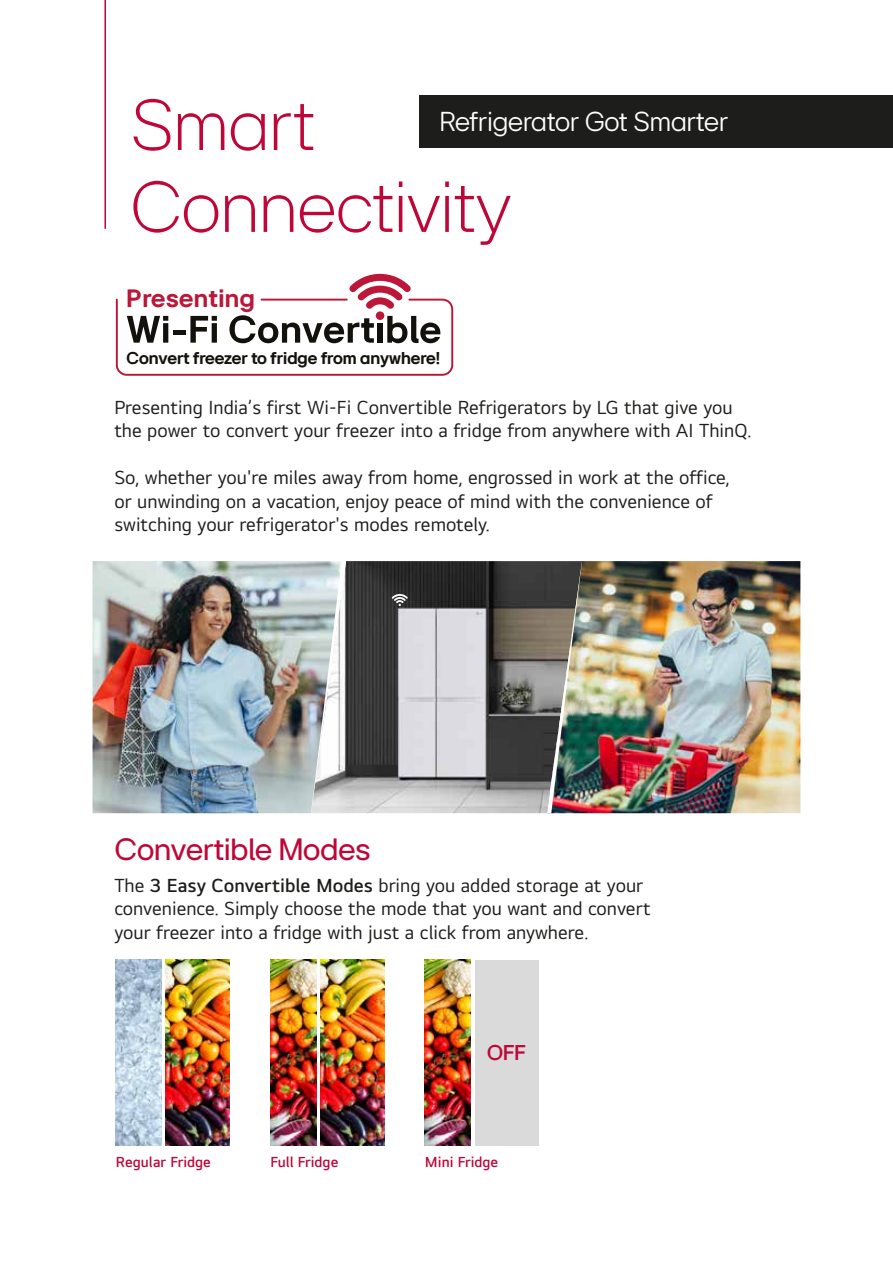
<style>
.page{position:relative;width:893px;height:1263px;background:#fff}
.page>*{position:absolute;margin:0;border:0;box-sizing:border-box;transform-origin:0 0}
.t1{font:100 75px/81.9px "LGEI Headline";color:#be0738}
.t2{font:32.1px "LGEI Headline";color:#be0738}
.t3{font:300 28.5px "LGEI Headline";color:#fff}
.t4{font:700 26.1px "LGEI Headline";letter-spacing:.02em;color:#bc1738}
.t5{font:600 22.2px "LGEI Headline";color:#be0738}
.t6{font:19.5px/23.4px "LGEI Text Rg TTF";color:#1d1d1b}
.t7{font:700 17.85px "LGEI Headline";color:#13110c}
.t8{font:15px "LGEI Text Sb TTF";color:#be0738}
.s1{font-family:"LGEI Text Sb TTF"}
</style>
<div class="page">
<hr style="left:104px;top:0;width:2px;height:229px;background:#be0738">
<div style="left:419px;top:95px;width:474px;height:53px;background:#1d1d1b"></div>
<img style="left:93px;top:561px;width:218px;height:252px">
<img style="left:346px;top:561px;width:201px;height:252px">
<img style="left:582px;top:561px;width:218px;height:252px">
<img style="left:547px;top:561px;width:35px;height:252px">
<svg style="left:311px;top:561px;width:35px;height:252px"></svg>
<svg style="left:392px;top:594px;width:16px;height:12px"></svg>
<img style="left:116px;top:960px;width:46px;height:186px">
<img style="left:270px;top:960px;width:46px;height:186px">
<img style="left:425px;top:960px;width:46px;height:186px">
<div style="left:475px;top:960px;width:63px;height:186px;background:#dadada"></div>
<svg style="left:115px;top:274px;width:339px;height:102px"></svg>
<img style="left:320px;top:960px;width:64px;height:186px">
<img style="left:166px;top:960px;width:63px;height:186px">
<h1 class="t1" style="left:131px;top:84px;width:382px">Smart<br>Connectivity</h1>
<h3 class="t3" style="left:440px;top:105px;width:290px">Refrigerator Got Smarter</h3>
<h3 class="t4" style="left:127px;top:281px;width:130px">Presenting</h3>
<p class="t7" style="left:127px;top:347px;width:315px">Convert freezer to fridge from anywhere!</p>
<p class="t6" style="left:114px;top:395px;width:638px">Presenting India’s first Wi-Fi Convertible Refrigerators by LG that give you the power to convert your freezer into a fridge from anywhere with AI ThinQ.</p>
<p class="t6" style="left:114px;top:466px;width:617px">So, whether you're miles away from home, engrossed in work at the office, or unwinding on a vacation, enjoy peace of mind with the convenience of switching your refrigerator's modes remotely.</p>
<h2 class="t2" style="left:115px;top:829px;width:257px">Convertible Modes</h2>
<p class="t6" style="left:114px;top:873px;width:538px">The <span class="s1">3 Easy Convertible Modes</span> bring you added storage at your convenience. Simply choose the mode that you want and convert your freezer into a fridge with just a click from anywhere.</p>
<p class="t5" style="left:487px;top:1038px;width:40px">OFF</p>
<p class="t8" style="left:116px;top:1152px;width:97px">Regular Fridge</p>
<p class="t8" style="left:270px;top:1152px;width:69px">Full Fridge</p>
<p class="t8" style="left:425px;top:1152px;width:75px">Mini Fridge</p>
</div>
